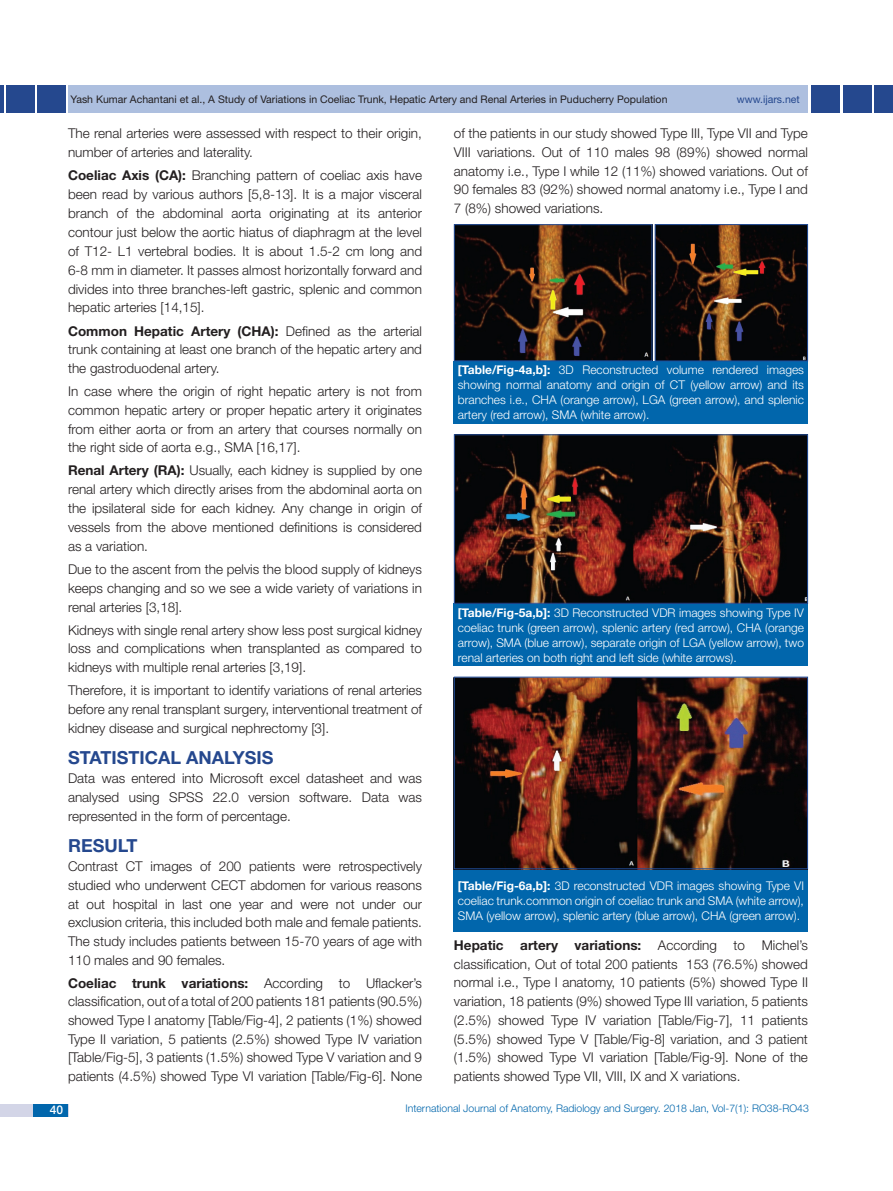
<style>
.page{position:relative;width:893px;height:1191px;background:#fff}
.page>*{position:absolute;margin:0;border:0;box-sizing:border-box;transform-origin:0 0}
.Heading{font:700 18px "Helvetica Neue";color:#25488e}
.Body_Text{font:300 13.5px/18.8px "Helvetica Neue";color:#231f20;text-align:justify}
.Table_text{font:300 12px/15px "Helvetica Neue";color:#fff;text-align:justify}
.t1{font:500 12px "Helvetica Neue";color:#fff}
.t2{font:10.5px "Helvetica Neue";color:#231f20}
.t3{font:300 10.5px "Helvetica Neue";color:#0166ac}
.t4{font:10.5px "Helvetica Neue";color:#25488e}
.s1{font-weight:700}
</style>
<div class="page">
<hr style="left:0;top:85px;width:4px;height:28px;background:#25488e">
<div style="left:6px;top:85px;width:29px;height:28px;background:#25488e"></div>
<div style="left:68px;top:85px;width:740px;height:28px;background:#adbfdf"></div>
<div style="left:875px;top:85px;width:18px;height:28px;background:#25488e"></div>
<div style="left:843px;top:85px;width:29px;height:28px;background:#25488e"></div>
<div style="left:811px;top:85px;width:29px;height:28px;background:#25488e"></div>
<div style="left:0;top:1103px;width:68px;height:13px;background:#d3d5e7"></div>
<div style="left:33px;top:1103px;width:35px;height:13px;background:#0166ac"></div>
<div style="left:37px;top:85px;width:29px;height:28px;background:#25488e"></div>
<div style="left:454px;top:361px;width:354px;height:62px;background:#0166ac"></div>
<div style="left:454px;top:603px;width:354px;height:63px;background:#0166ac"></div>
<div style="left:454px;top:869px;width:354px;height:62px;background:#0166ac"></div>
<img style="left:456px;top:226px;width:194px;height:133px">
<div style="left:454px;top:224px;width:198px;height:137px;border:1px solid #214c99"></div>
<img style="left:657px;top:226px;width:149px;height:133px">
<div style="left:655px;top:224px;width:153px;height:137px;border:1px solid #214c99"></div>
<img style="left:456px;top:436px;width:350px;height:165px">
<div style="left:454px;top:434px;width:354px;height:169px;border:1px solid #214c99"></div>
<img style="left:456px;top:678px;width:350px;height:189px">
<div style="left:454px;top:676px;width:354px;height:193px;border:1px solid #214c99"></div>
<p class="t2" style="left:71px;top:93px;width:598px">Yash Kumar Achantani et al., A Study of Variations in Coeliac Trunk, Hepatic Artery and Renal Arteries in Puducherry Population</p>
<p class="t4" style="left:737px;top:93px;width:64px">www.ijars.net</p>
<p class="Body_Text" style="left:68px;top:124px;width:355px">The renal arteries were assessed with respect to their origin, number of arteries and laterality.</p>
<p class="Body_Text" style="left:68px;top:166px;width:356px"><span class="s1">Coeliac Axis (CA):</span> Branching pattern of coeliac axis have been read by various authors [5,8-13]. It is a major visceral branch of the abdominal aorta originating at its anterior contour just below the aortic hiatus of diaphragm at the level of T12- L1 vertebral bodies. It is about 1.5-2 cm long and 6-8 mm in diameter. It passes almost horizontally forward and divides into three branches-left gastric, splenic and common hepatic arteries [14,15].</p>
<p class="Body_Text" style="left:68px;top:321px;width:356px"><span class="s1">Common Hepatic Artery (CHA):</span> Defined as the arterial trunk containing at least one branch of the hepatic artery and the gastroduodenal artery.</p>
<p class="Body_Text" style="left:68px;top:381px;width:355px">In case where the origin of right hepatic artery is not from common hepatic artery or proper hepatic artery it originates from either aorta or from an artery that courses normally on the right side of aorta e.g., SMA [16,17].</p>
<p class="Body_Text" style="left:68px;top:461px;width:355px"><span class="s1">Renal Artery (RA):</span> Usually, each kidney is supplied by one renal artery which directly arises from the abdominal aorta on the ipsilateral side for each kidney. Any change in origin of vessels from the above mentioned definitions is considered as a variation.</p>
<p class="Body_Text" style="left:68px;top:559px;width:355px">Due to the ascent from the pelvis the blood supply of kidneys keeps changing and so we see a wide variety of variations in renal arteries [3,18].</p>
<p class="Body_Text" style="left:68px;top:620px;width:355px">Kidneys with single renal artery show less post surgical kidney loss and complications when transplanted as compared to kidneys with multiple renal arteries [3,19].</p>
<p class="Body_Text" style="left:68px;top:680px;width:356px">Therefore, it is important to identify variations of renal arteries before any renal transplant surgery, interventional treatment of kidney disease and surgical nephrectomy [3].</p>
<p class="Heading" style="left:68px;top:746px;width:207px">STATISTICAL ANALYSIS</p>
<p class="Body_Text" style="left:68px;top:768px;width:356px">Data was entered into Microsoft excel datasheet and was analysed using SPSS 22.0 version software. Data was represented in the form of percentage.</p>
<p class="Heading" style="left:68px;top:835px;width:71px">RESULT</p>
<p class="Body_Text" style="left:68px;top:856px;width:356px">Contrast CT images of 200 patients were retrospectively studied who underwent CECT abdomen for various reasons at out hospital in last one year and were not under our exclusion criteria, this included both male and female patients.<br>The study includes patients between 15-70 years of age with 110 males and 90 females.</p>
<p class="Body_Text" style="left:68px;top:973px;width:356px"><span class="s1">Coeliac trunk variations:</span> According to Uflacker’s classification, out of a total of 200 patients 181 patients (90.5%) showed Type I anatomy [Table/Fig-4], 2 patients (1%) showed Type II variation, 5 patients (2.5%) showed Type IV variation [Table/Fig-5], 3 patients (1.5%) showed Type V variation and 9 patients (4.5%) showed Type VI variation [Table/Fig-6]. None</p>
<p class="Body_Text" style="left:454px;top:124px;width:355px">of the patients in our study showed Type III, Type VII and Type VIII variations. Out of 110 males 98 (89%) showed normal anatomy i.e., Type I while 12 (11%) showed variations. Out of 90 females 83 (92%) showed normal anatomy i.e., Type I and 7 (8%) showed variations.</p>
<p class="Table_text" style="left:458px;top:362px;width:348px"><span class="s1">[Table/Fig-4a,b]:</span> 3D Reconstructed volume rendered images showing normal anatomy and origin of CT (yellow arrow) and its branches i.e., CHA (orange arrow), LGA (green arrow), and splenic artery (red arrow), SMA (white arrow).</p>
<p class="Table_text" style="left:458px;top:605px;width:348px"><span class="s1">[Table/Fig-5a,b]:</span> 3D Reconstructed VDR images showing Type IV coeliac trunk (green arrow), splenic artery (red arrow), CHA (orange arrow), SMA (blue arrow), separate origin of LGA (yellow arrow), two renal arteries on both right and left side (white arrows).</p>
<p class="Table_text" style="left:458px;top:878px;width:348px"><span class="s1">[Table/Fig-6a,b]:</span> 3D reconstructed VDR images showing Type VI coeliac trunk.common origin of coeliac trunk and SMA (white arrow), SMA (yellow arrow), splenic artery (blue arrow), CHA (green arrow).</p>
<p class="Body_Text" style="left:454px;top:935px;width:356px"><span class="s1">Hepatic artery variations:</span> According to Michel’s classification, Out of total 200 patients 153 (76.5%) showed normal i.e., Type I anatomy, 10 patients (5%) showed Type II variation, 18 patients (9%) showed Type III variation, 5 patients (2.5%) showed Type IV variation [Table/Fig-7], 11 patients (5.5%) showed Type V [Table/Fig-8] variation, and 3 patient (1.5%) showed Type VI variation [Table/Fig-9]. None of the patients showed Type VII, VIII, IX and X variations.</p>
<p class="t1" style="left:50px;top:1102px;width:15px">40</p>
<p class="t3" style="left:405px;top:1101px;width:405px">International Journal of Anatomy, Radiology and Surgery. 2018 Jan, Vol-7(1): RO38-RO43</p>
</div>
